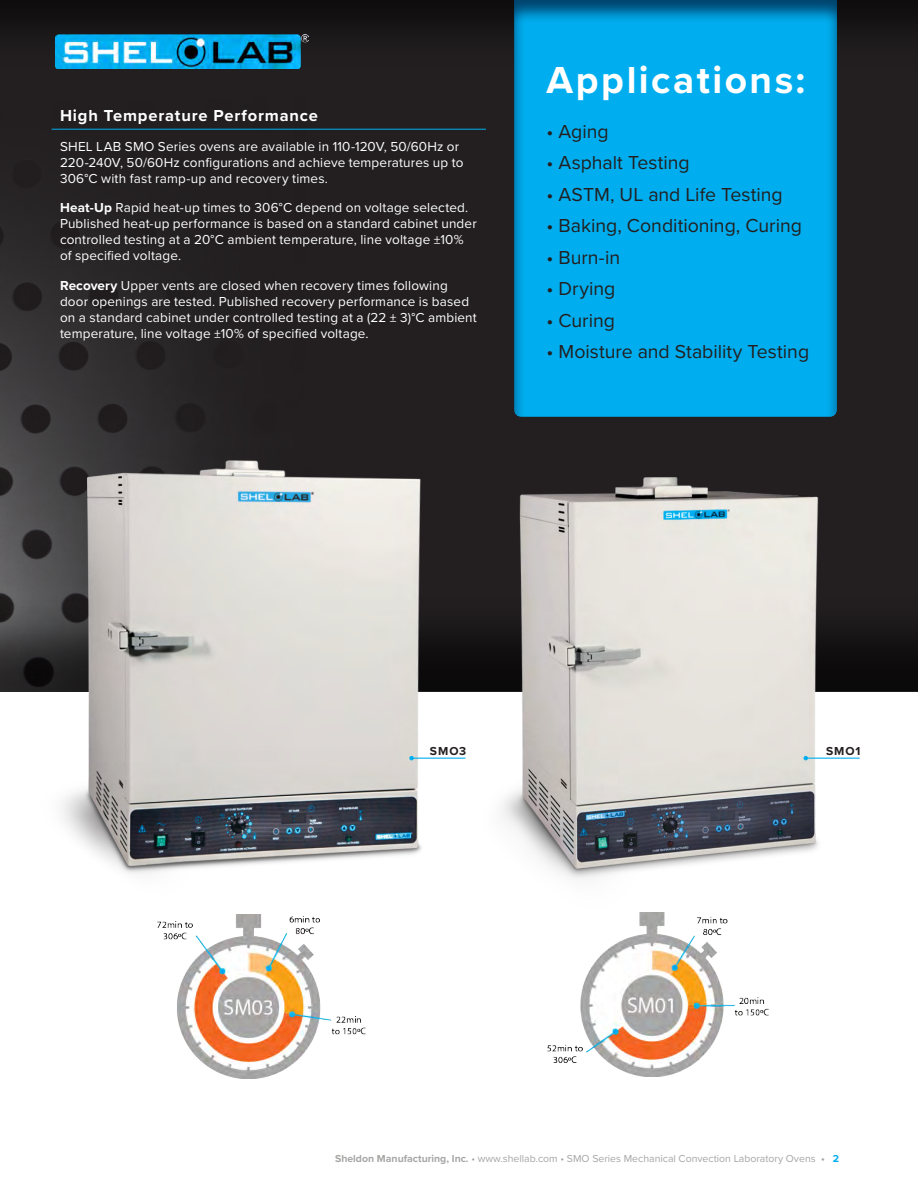
<style>
.page{position:relative;width:918px;height:1188px;background:#fff}
.page>*{position:absolute;margin:0;border:0;box-sizing:border-box;transform-origin:0 0}
.section_header{font:700 39px "Proxima Nova";letter-spacing:.065em;color:#fff}
.Body_copy{font:19.5px "Proxima Nova";color:#231f20}
.section_header-2{font:700 16.5px "Proxima Nova";letter-spacing:.05em;color:#fff}
.Body_copy-2{font:13.5px/15.9px "Proxima Nova";letter-spacing:.01em;color:#fff}
.t1{font:700 12px "Proxima Nova";letter-spacing:.08em;color:#231f20}
.t2{font:10.5px "Proxima Nova";color:#a7a6a5}
.s1{font-weight:700}
.s2{font-weight:700;color:#00aeef}
</style>
<div class="page">
<div style="left:0;top:0;width:918px;height:691px;background:#231f20;opacity:.75"></div>
<hr style="left:52px;top:129px;width:434px;height:1px;background:#00aeef">
<img style="left:41px;top:460px;width:383px;height:414px">
<img style="left:484px;top:478px;width:338px;height:401px">
<img style="left:547px;top:912px;width:222px;height:164px">
<img style="left:157px;top:915px;width:209px;height:164px">
<div style="left:512px;top:0;width:326px;height:418px;background:#002f47;opacity:.75"></div>
<hr style="left:412px;top:758px;width:53px;height:1px;background:#00aeef">
<svg style="left:409px;top:756px;width:5px;height:4px"></svg>
<hr style="left:806px;top:758px;width:54px;height:1px;background:#00aeef">
<svg style="left:804px;top:756px;width:4px;height:4px"></svg>
<img style="left:55px;top:35px;width:254px;height:34px">
<p class="section_header-2" style="left:60px;top:103px;width:259px">High Temperature Performance</p>
<p class="Body_copy-2" style="left:60px;top:138px;width:405px">SHEL LAB SMO Series ovens are available in 110-120V, 50/60Hz or<br>220-240V, 50/60Hz configurations and achieve temperatures up to<br>306°C with fast ramp-up and recovery times.</p>
<p class="Body_copy-2" style="left:60px;top:199px;width:418px"><span class="s1">Heat-Up</span> Rapid heat-up times to 306°C depend on voltage selected.<br>Published heat-up performance is based on a standard cabinet under controlled testing at a 20°C ambient temperature, line voltage ±10% of specified voltage.</p>
<p class="Body_copy-2" style="left:60px;top:277px;width:418px"><span class="s1">Recovery</span> Upper vents are closed when recovery times following door openings are tested. Published recovery performance is based on a standard cabinet under controlled testing at a (22 ± 3)°C ambient temperature, line voltage ±10% of specified voltage.</p>
<p class="section_header" style="left:546px;top:51px;width:260px">Applications:</p>
<p class="Body_copy" style="left:546px;top:117px;width:64px">• Aging</p>
<p class="Body_copy" style="left:546px;top:148px;width:145px">• Asphalt Testing</p>
<p class="Body_copy" style="left:546px;top:180px;width:238px">• ASTM, UL and Life Testing</p>
<p class="Body_copy" style="left:546px;top:211px;width:257px">• Baking, Conditioning, Curing</p>
<p class="Body_copy" style="left:546px;top:243px;width:75px">• Burn-in</p>
<p class="Body_copy" style="left:546px;top:274px;width:70px">• Drying</p>
<p class="Body_copy" style="left:546px;top:306px;width:70px">• Curing</p>
<p class="Body_copy" style="left:546px;top:337px;width:264px">• Moisture and Stability Testing</p>
<p class="t1" style="left:430px;top:742px;width:38px">SMO3</p>
<p class="t1" style="left:826px;top:742px;width:36px">SMO1</p>
<p class="t2" style="left:335px;top:1150px;width:506px"><span class="s1">Sheldon Manufacturing, Inc.</span> • www.shellab.com • SMO Series Mechanical Convection Laboratory Ovens <span class="s1">•</span> <span class="s2">2</span></p>
</div>
